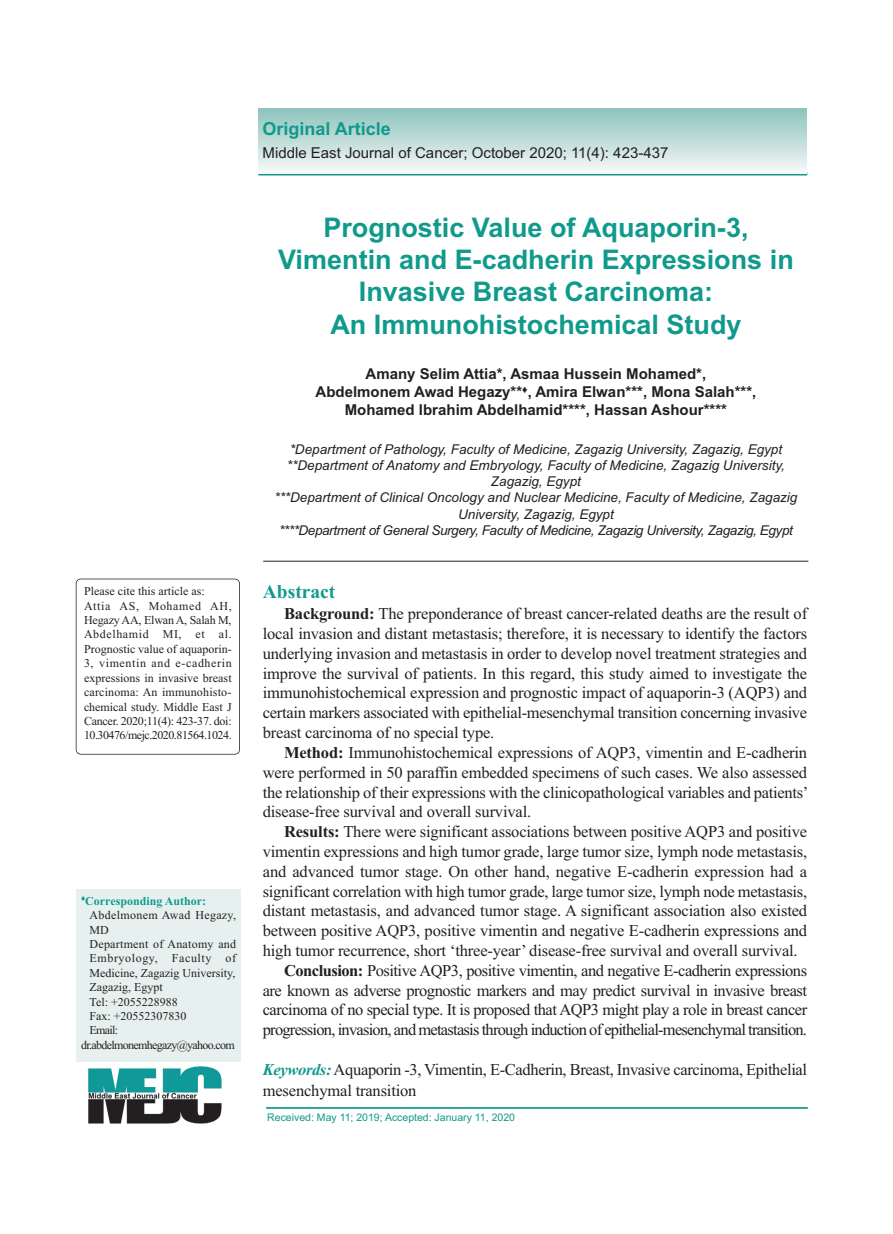
<style>
.page{position:relative;width:893px;height:1234px;background:#fff}
.page>*{position:absolute;margin:0;border:0;box-sizing:border-box;transform-origin:0 0}
.t1{font:700 27px/32.4px "Arial";color:#0f9a8c;text-align:center}
.t2{font:700 19.5px "Times New Roman";color:#0f9a8c}
.t3{font:700 18px "Arial";color:#0f9a8c}
.t4{font:16.5px/19.8px "Times New Roman";letter-spacing:-.02em;color:#231f20;text-align:justify}
.t5{font:700 15px "Arial";color:#231f20}
.t6{font:15px "Arial";color:#231f20}
.t7{font:italic 13.5px/16.2px "Arial";color:#231f20;text-align:center}
.t8{font:italic 13.5px "Arial";letter-spacing:-.03em;color:#231f20}
.t9{font:12px/14.4px "Times New Roman";color:#231f20;text-align:justify}
.t10{font:12px "Times New Roman";letter-spacing:-.055em;color:#231f20}
.t11{font:12px/14.4px "Times New Roman";letter-spacing:.025em;color:#231f20}
.t12{font:700 12px "Times New Roman";color:#0f9a8c}
.t13{font:10.5px "Arial";color:#0f9a8c}
.s1{font-weight:700}
.s2{font-weight:700;font-style:italic;color:#0f9a8c}
</style>
<div class="page">
<hr style="left:259px;top:172px;width:548px;height:3px;background:#0f9a8c">
<hr style="left:266px;top:1107px;width:542px;height:1px;background:#0f9a8c">
<svg style="left:88px;top:1066px;width:134px;height:58px"></svg>
<hr style="left:263px;top:561px;width:545px;height:1px;background:#231f20">
<div style="left:77px;top:888px;width:164px;height:172px;background:#e6f1ef"></div>
<div style="left:258px;top:109px;width:548px;height:65px;background:linear-gradient(to bottom,#8fc3bd,#f7faf9)"></div>
<div style="left:76px;top:578px;width:164px;height:176px;border:2px solid #231f20;border-radius:5px"></div>
<p class="t9" style="left:84px;top:585px;width:122px">Please cite this article as:</p>
<p class="t9" style="left:84px;top:599px;width:149px">Attia AS, Mohamed AH, Hegazy AA, Elwan A, Salah M, Abdelhamid MI, et al.<br>Prognostic value of aquaporin-3, vimentin and e-cadherin expressions in invasive breast carcinoma: An immunohisto&shy;chemical study. Middle East J Cancer. 2020;11(4): 423-37. doi:<br>10.30476/mejc.2020.81564.1024.</p>
<p class="t12" style="left:81px;top:896px;width:127px"><sup>♦</sup>Corresponding Author:</p>
<p class="t11" style="left:90px;top:908px;width:148px">Abdelmonem Awad Hegazy,<br>MD</p>
<p class="t9" style="left:90px;top:937px;width:148px">Department of Anatomy and Embryology, Faculty of Medicine, Zagazig University,</p>
<p class="t9" style="left:90px;top:980px;width:75px">Zagazig, Egypt</p>
<p class="t9" style="left:90px;top:995px;width:90px">Tel: +2055228988</p>
<p class="t9" style="left:90px;top:1009px;width:99px">Fax: +20552307830</p>
<p class="t9" style="left:90px;top:1024px;width:30px">Email:</p>
<p class="t10" style="left:81px;top:1040px;width:155px">dr.abdelmonemhegazy@yahoo.com</p>
<p class="t3" style="left:263px;top:122px;width:130px">Original Article</p>
<p class="t6" style="left:263px;top:147px;width:407px">Middle East Journal of Cancer; October 2020; 11(4): 423-437</p>
<p class="t6" style="left:472px;top:147px;width:101px">July 2015 6(3):</p>
<p class="t1" style="left:278px;top:213px;width:517px">Prognostic Value of Aquaporin-3,<br>Vimentin and E-cadherin Expressions in<br>Invasive Breast Carcinoma:</p>
<p class="t1" style="left:330px;top:311px;width:413px">An Immunohistochemical Study</p>
<p class="t5" style="left:366px;top:368px;width:342px">Amany Selim Attia*, Asmaa Hussein Mohamed*,</p>
<p class="t5" style="left:316px;top:386px;width:442px">Abdelmonem Awad Hegazy**<sup>♦</sup>, Amira Elwan***, Mona Salah***,</p>
<p class="t5" style="left:345px;top:404px;width:384px">Mohamed Ibrahim Abdelhamid****, Hassan Ashour****</p>
<p class="t7" style="left:290px;top:442px;width:494px">*Department of Pathology, Faculty of Medicine, Zagazig University, Zagazig, Egypt</p>
<p class="t7" style="left:287px;top:458px;width:499px">**Department of Anatomy and Embryology, Faculty of Medicine, Zagazig University,<br>Zagazig, Egypt</p>
<p class="t7" style="left:274px;top:490px;width:524px">***Department of Clinical Oncology and Nuclear Medicine, Faculty of Medicine, Zagazig<br>University, Zagazig, Egypt</p>
<p class="t8" style="left:279px;top:525px;width:515px">****Department of General Surgery, Faculty of Medicine, Zagazig University, Zagazig, Egypt</p>
<p class="t2" style="left:263px;top:584px;width:74px">Abstract</p>
<p class="t4" style="left:263px;top:605px;width:546px;text-indent:21px"><span class="s1">Background:</span> The preponderance of breast cancer-related deaths are the result of local invasion and distant metastasis; therefore, it is necessary to identify the factors underlying invasion and metastasis in order to develop novel treatment strategies and improve the survival of patients. In this regard, this study aimed to investigate the immunohistochemical expression and prognostic impact of aquaporin-3 (AQP3) and certain markers associated with epithelial-mesenchymal transition concerning invasive breast carcinoma of no special type.</p>
<p class="t4" style="left:263px;top:743px;width:547px;text-indent:21px"><span class="s1">Method:</span> Immunohistochemical expressions of AQP3, vimentin and E-cadherin were performed in 50 paraffin embedded specimens of such cases. We also assessed the relationship of their expressions with the clinicopathological variables and patients’ disease-free survival and overall survival.</p>
<p class="t4" style="left:263px;top:823px;width:546px;text-indent:21px"><span class="s1">Results:</span> There were significant associations between positive AQP3 and positive vimentin expressions and high tumor grade, large tumor size, lymph node metastasis, and advanced tumor stage. On other hand, negative E-cadherin expression had a significant correlation with high tumor grade, large tumor size, lymph node metastasis, distant metastasis, and advanced tumor stage. A significant association also existed between positive AQP3, positive vimentin and negative E-cadherin expressions and high tumor recurrence, short ‘three-year’ disease-free survival and overall survival.</p>
<p class="t4" style="left:263px;top:961px;width:546px;text-indent:21px"><span class="s1">Conclusion:</span> Positive AQP3, positive vimentin, and negative E-cadherin expressions are known as adverse prognostic markers and may predict survival in invasive breast carcinoma of no special type. It is proposed that AQP3 might play a role in breast cancer progression, invasion, and metastasis through induction of epithelial-mesenchymal transition.</p>
<p class="t4" style="left:263px;top:1060px;width:546px;line-height:20.9px"><span class="s2">Keywords:</span> Aquaporin -3, Vimentin, E-Cadherin, Breast, Invasive carcinoma, Epithelial mesenchymal transition</p>
<p class="t13" style="left:267px;top:1113px;width:249px">Received: May 11; 2019; Accepted: January 11, 2020</p>
</div>
